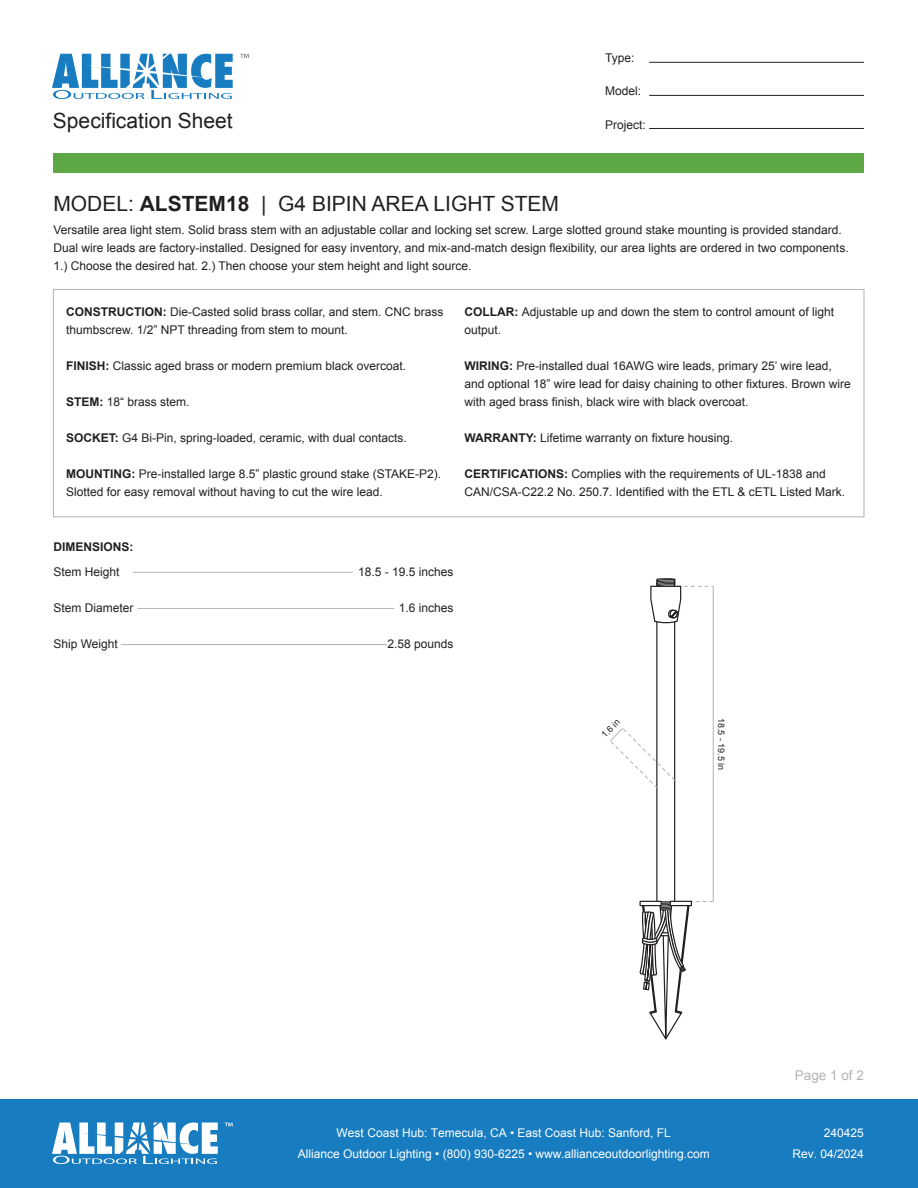
<style>
.page{position:relative;width:918px;height:1188px;background:#fff}
.page>*{position:absolute;margin:0;border:0;box-sizing:border-box;transform-origin:0 0}
.t1{font:21px "Arial";color:#231f20}
.t2{font:13.5px "Arial";color:#b2b3b3}
.t3{font:12px/18px "Arial";color:#231f20}
.t4{font:12px/21px "Arial";color:#fff;text-align:center}
.t5{font:700 12px "Arial";color:#231f20}
.t6{font:9px "Arial";color:#231f20}
.s1{font-weight:700}
</style>
<div class="page">
<hr style="left:713px;top:586px;width:1px;height:316px;background:#b2b3b3">
<svg style="left:610px;top:578px;width:103px;height:462px"></svg>
<div style="left:53px;top:153px;width:811px;height:20px;background:#5da844"></div>
<div style="left:0;top:1100px;width:918px;height:88px;background:#177cc0"></div>
<div style="left:53px;top:289px;width:811px;height:228px;border:1px solid #b2b3b3"></div>
<hr style="left:133px;top:572px;width:220px;height:1px;background:#b2b3b3">
<hr style="left:138px;top:608px;width:256px;height:1px;background:#b2b3b3">
<hr style="left:121px;top:644px;width:266px;height:1px;background:#b2b3b3">
<svg style="left:52px;top:54px;width:181px;height:45px"></svg>
<svg style="left:240px;top:54px;width:9px;height:4px"></svg>
<hr style="left:649px;top:62px;width:215px;height:1px;background:#231f20">
<hr style="left:649px;top:95px;width:215px;height:1px;background:#231f20">
<hr style="left:649px;top:128px;width:215px;height:1px;background:#231f20">
<svg style="left:52px;top:1123px;width:166px;height:41px"></svg>
<svg style="left:225px;top:1123px;width:8px;height:3px"></svg>
<h1 class="t1" style="left:53px;top:107px;width:181px">Specification Sheet</h1>
<h1 class="t1" style="left:53px;top:190px;width:507px">MODEL: <span class="s1">ALSTEM18</span> | G4 BIPIN AREA LIGHT STEM</h1>
<p class="t3" style="left:605px;top:49px;width:31px">Type:</p>
<p class="t3" style="left:605px;top:82px;width:38px">Model:</p>
<p class="t3" style="left:605px;top:115px;width:42px">Project:</p>
<p class="t3" style="left:53px;top:221px;width:797px">Versatile area light stem. Solid brass stem with an adjustable collar and locking set screw. Large slotted ground stake mounting is provided standard.<br>Dual wire leads are factory-installed. Designed for easy inventory, and mix-and-match design flexibility, our area lights are ordered in two components.<br>1.) Choose the desired hat. 2.) Then choose your stem height and light source.</p>
<p class="t3" style="left:66px;top:303px;width:379px"><span class="s1">CONSTRUCTION:</span> Die-Casted solid brass collar, and stem. CNC brass thumbscrew. 1/2” NPT threading from stem to mount.</p>
<p class="t3" style="left:66px;top:357px;width:342px"><span class="s1">FINISH:</span> Classic aged brass or modern premium black overcoat.</p>
<p class="t3" style="left:66px;top:393px;width:125px"><span class="s1">STEM:</span> 18“ brass stem.</p>
<p class="t3" style="left:66px;top:429px;width:342px"><span class="s1">SOCKET:</span> G4 Bi-Pin, spring-loaded, ceramic, with dual contacts.</p>
<p class="t3" style="left:66px;top:465px;width:377px"><span class="s1">MOUNTING:</span> Pre-installed large 8.5” plastic ground stake (STAKE-P2).<br>Slotted for easy removal without having to cut the wire lead.</p>
<p class="t3" style="left:465px;top:303px;width:371px"><span class="s1">COLLAR:</span> Adjustable up and down the stem to control amount of light output.</p>
<p class="t3" style="left:465px;top:357px;width:388px"><span class="s1">WIRING:</span> Pre-installed dual 16AWG wire leads, primary 25’ wire lead, and optional 18” wire lead for daisy chaining to other fixtures. Brown wire with aged brass finish, black wire with black overcoat.</p>
<p class="t3" style="left:465px;top:429px;width:270px"><span class="s1">WARRANTY:</span> Lifetime warranty on fixture housing.</p>
<p class="t3" style="left:465px;top:465px;width:382px"><span class="s1">CERTIFICATIONS:</span> Complies with the requirements of UL-1838 and<br>CAN/CSA-C22.2 No. 250.7. Identified with the ETL &amp; cETL Listed Mark.</p>
<p class="t5" style="left:53px;top:539px;width:82px">DIMENSIONS:</p>
<p class="t3" style="left:53px;top:563px;width:68px">Stem Height</p>
<p class="t3" style="left:53px;top:599px;width:82px">Stem Diameter</p>
<p class="t3" style="left:53px;top:635px;width:66px">Ship Weight</p>
<p class="t3" style="left:358px;top:563px;width:97px">18.5 - 19.5 inches</p>
<p class="t3" style="left:399px;top:599px;width:56px">1.6 inches</p>
<p class="t3" style="left:388px;top:635px;width:68px">2.58 pounds</p>
<p class="t6" style="left:599px;top:732px;width:24px;rotate:-45deg">1.6 in</p>
<p class="t6" style="left:727px;top:718px;width:54px;rotate:90deg">18.5 - 19.5 in</p>
<p class="t2" style="left:795px;top:1067px;width:71px">Page 1 of 2</p>
<p class="t4" style="left:298px;top:1122px;width:414px">West Coast Hub: Temecula, CA • East Coast Hub: Sanford, FL<br>Alliance Outdoor Lighting • (800) 930-6225 • www.allianceoutdoorlighting.com</p>
<p class="t4" style="left:793px;top:1122px;width:73px;text-align:right">240425<br>Rev. 04/2024</p>
</div>
